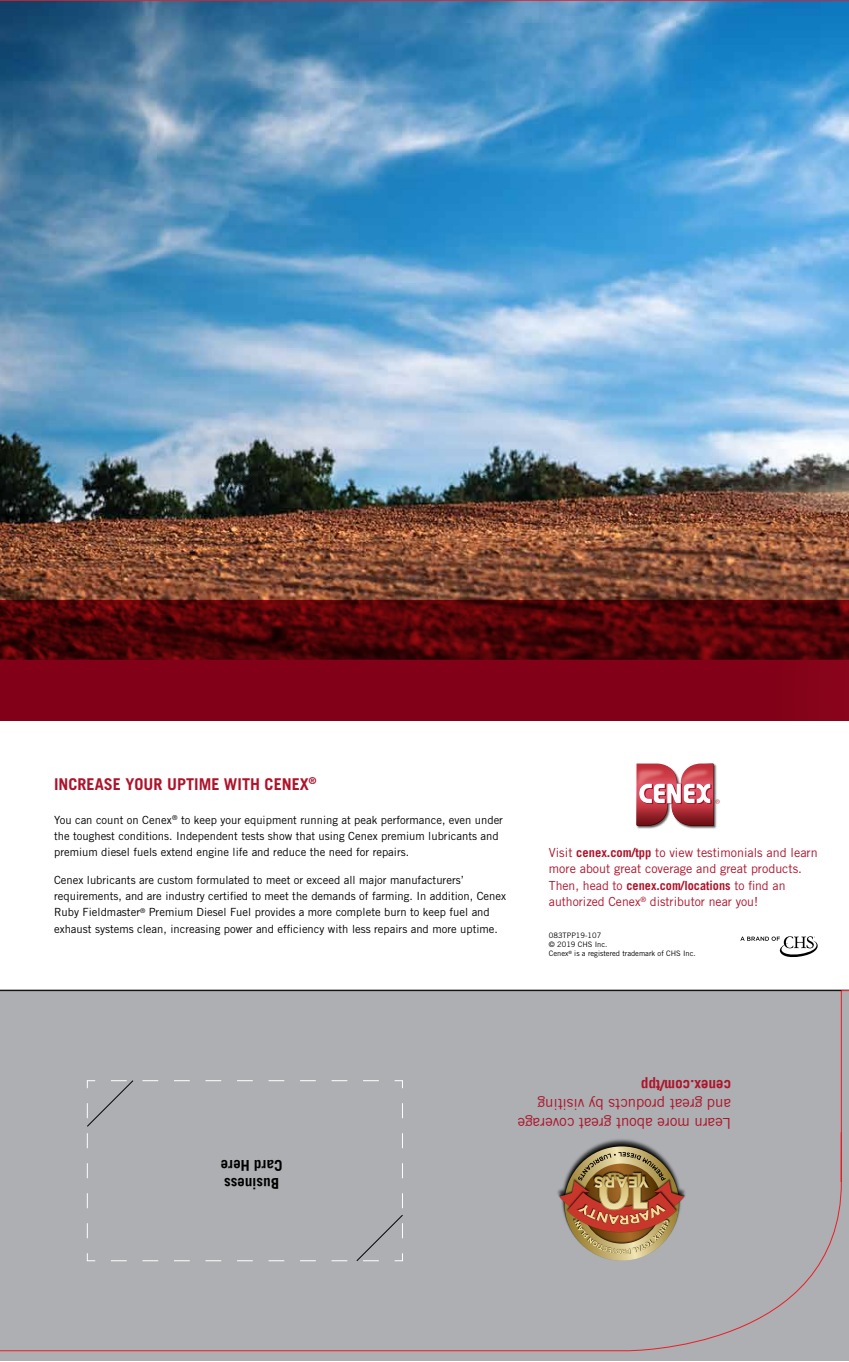
<style>
.page{position:relative;width:849px;height:1362px;background:#fff}
.page>*{position:absolute;margin:0;border:0;box-sizing:border-box;transform-origin:0 0}
.t1{font:700 16.25px "Trade Gothic LT Std";color:#ae132a}
.t2{font:15px/18.8px "Trade Gothic LT Std";color:#ae132a}
.t3{font:700 15px/18px "Trade Gothic LT Std";color:#000}
.t4{font:700 15px "Trade Gothic LT Std";color:#ae132a}
.t5{font:12.5px/16.2px "Trade Gothic LT Std";color:#ae132a}
.t6{font:11.25px/16.2px "Trade Gothic LT Std";color:#000}
.t7{font:7.5px/9px "Trade Gothic LT Std";color:#000}
.s1{font-weight:700}
</style>
<div class="page">
<div style="left:0;top:988px;width:849px;height:372px;background:#adafb2"></div>
<img style="left:0;top:0;width:849px;height:1351px">
<svg style="left:87px;top:1080px;width:316px;height:181px"></svg>
<h1 class="t1" style="left:54px;top:774px;width:264px">INCREASE YOUR UPTIME WITH CENEX<sup>®</sup></h1>
<p class="t6" style="left:54px;top:811px;width:450px">You can count on Cenex<sup>®</sup> to keep your equipment running at peak performance, even under the toughest conditions. Independent tests show that using Cenex premium lubricants and premium diesel fuels extend engine life and reduce the need for repairs.</p>
<p class="t6" style="left:54px;top:871px;width:453px">Cenex lubricants are custom formulated to meet or exceed all major manufacturers’ requirements, and are industry certified to meet the demands of farming. In addition, Cenex Ruby Fieldmaster<sup>®</sup> Premium Diesel Fuel provides a more complete burn to keep fuel and exhaust systems clean, increasing power and efficiency with less repairs and more uptime.</p>
<p class="t5" style="left:549px;top:844px;width:270px">Visit <span class="s1">cenex.com/tpp</span> to view testimonials and learn more about great coverage and great products.<br>Then, head to <span class="s1">cenex.com/locations</span> to find an authorized Cenex<sup>®</sup> distributor near you!</p>
<p class="t7" style="left:549px;top:931px;width:148px">083TPP19-107<br>© 2019 CHS Inc.<br>Cenex<sup>®</sup> is a registered trademark of CHS Inc.</p>
<h2 class="t3" style="left:282px;top:1192px;width:63px;rotate:-180deg">Business<br>Card Here</h2>
<h2 class="t4" style="left:731px;top:1094px;width:91px;rotate:-180deg">cenex.com/tpp</h2>
<h2 class="t2" style="left:731px;top:1132px;width:215px;rotate:-180deg">Learn more about great coverage and great products by visiting</h2>
</div>
